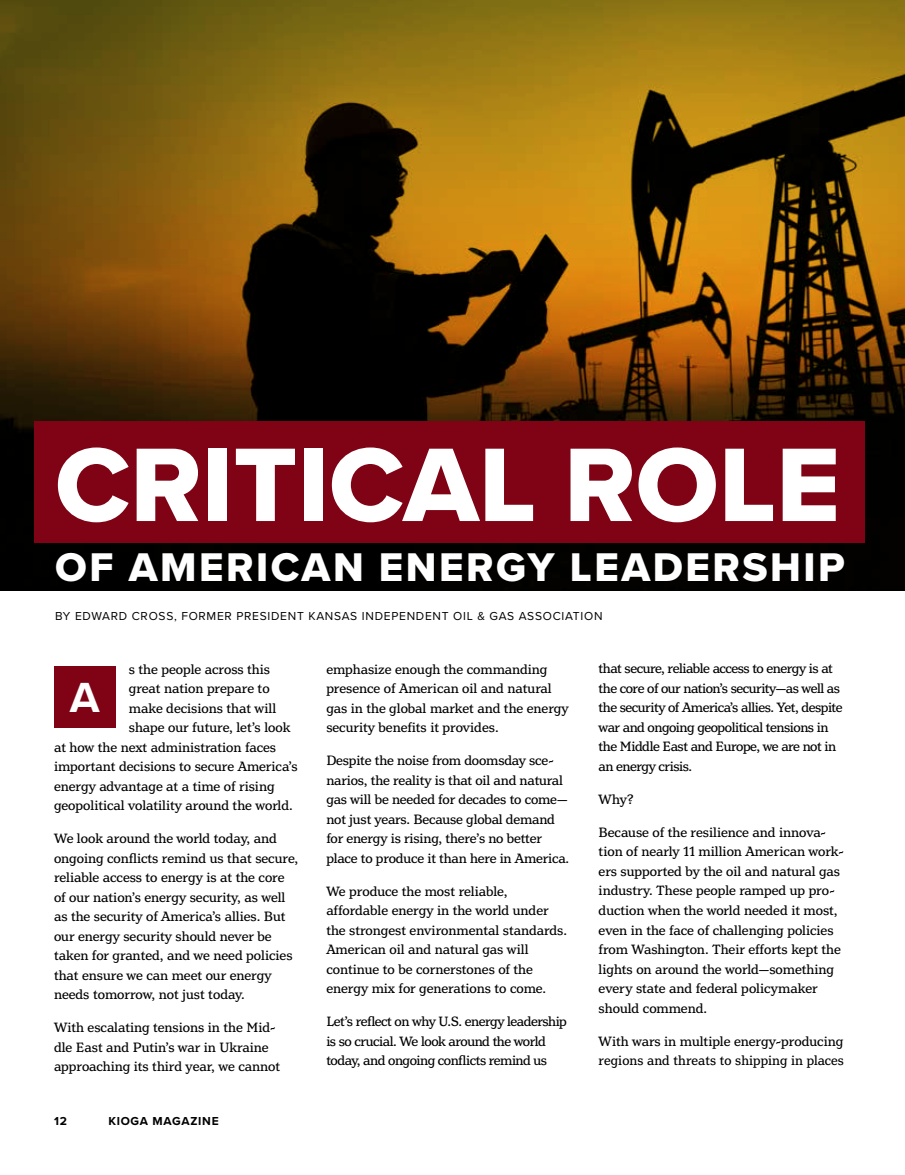
<style>
.page{position:relative;width:905px;height:1175px;background:#fff}
.page>*{position:absolute;margin:0;border:0;box-sizing:border-box;transform-origin:0 0}
.t1{font:108.45px "Proxima Nova Extrabld";color:#fff}
.t2{font:700 43.65px "Proxima Nova";color:#fff}
.t3{font:41.55px "Proxima Nova Extrabld";letter-spacing:.06em;color:#fff}
.t4{font:14.25px/19.5px "Henriette";color:#000}
.t5{font:14.25px/19.5px "Henriette";letter-spacing:-.03em;color:#000}
.t6{font:12px "Proxima Nova";letter-spacing:.06em;color:#000}
.t7{font:700 12px "Proxima Nova";letter-spacing:.06em;color:#000}
</style>
<div class="page">
<img style="left:0;top:0;width:904px;height:590px">
<div style="left:35px;top:421px;width:830px;height:121px;background:#800315"></div>
<div style="left:54px;top:666px;width:61px;height:61px;background:#800315"></div>
<h1 class="t1" style="left:55px;top:404px;width:786px">CRITICAL ROLE</h1>
<h3 class="t3" style="left:55px;top:536px;width:791px">OF AMERICAN ENERGY LEADERSHIP</h3>
<p class="t6" style="left:55px;top:607px;width:549px">BY EDWARD CROSS, FORMER PRESIDENT KANSAS INDEPENDENT OIL &amp; GAS ASSOCIATION</p>
<p class="t4" style="left:129px;top:659px;width:143px">s the people across this</p>
<p class="t4" style="left:129px;top:679px;width:142px">great nation prepare to</p>
<p class="t4" style="left:129px;top:698px;width:149px">make decisions that will</p>
<p class="t4" style="left:129px;top:718px;width:163px">shape our future, let’s look</p>
<p class="t4" style="left:54px;top:737px;width:223px">at how the next administration faces</p>
<p class="t4" style="left:54px;top:757px;width:245px">important decisions to secure America’s</p>
<p class="t4" style="left:54px;top:776px;width:222px">energy advantage at a time of rising</p>
<p class="t4" style="left:54px;top:796px;width:240px">geopolitical volatility around the world.</p>
<p class="t4" style="left:54px;top:829px;width:246px">We look around the world today, and ongoing conflicts remind us that secure, reliable access to energy is at the core of our nation’s energy security, as well as the security of America’s allies. But our energy security should never be taken for granted, and we need policies that ensure we can meet our energy needs tomorrow, not just today.</p>
<p class="t4" style="left:54px;top:1017px;width:227px">With escalating tensions in the Mid&shy;dle East and Putin’s war in Ukraine approaching its third year, we cannot</p>
<h2 class="t2" style="left:70px;top:664px;width:31px">A</h2>
<p class="t7" style="left:54px;top:1112px;width:14px">12</p>
<p class="t7" style="left:108px;top:1112px;width:112px">KIOGA MAGAZINE</p>
<p class="t4" style="left:326px;top:659px;width:244px">emphasize enough the commanding presence of American oil and natural gas in the global market and the energy security benefits it provides.</p>
<p class="t4" style="left:326px;top:750px;width:244px">Despite the noise from doomsday sce&shy;narios, the reality is that oil and natural gas will be needed for decades to come— not just years. Because global demand for energy is rising, there’s no better place to produce it than here in America.</p>
<p class="t4" style="left:326px;top:881px;width:242px">We produce the most reliable, affordable energy in the world under the strongest environmental standards.<br>American oil and natural gas will continue to be cornerstones of the energy mix for generations to come.</p>
<p class="t5" style="left:326px;top:1011px;width:242px">Let’s reflect on why U.S. energy leadership is so crucial. We look around the world today, and ongoing conflicts remind us</p>
<p class="t5" style="left:598px;top:659px;width:245px">that secure, reliable access to energy is at the core of our nation’s security—as well as the security of America’s allies. Yet, despite war and ongoing geopolitical tensions in the Middle East and Europe, we are not in an energy crisis.</p>
<p class="t4" style="left:598px;top:789px;width:36px">Why?</p>
<p class="t4" style="left:598px;top:822px;width:247px">Because of the resilience and innova&shy;tion of nearly 11 million American work&shy;ers supported by the oil and natural gas industry. These people ramped up pro&shy;duction when the world needed it most, even in the face of challenging policies from Washington. Their efforts kept the lights on around the world—something every state and federal policymaker should commend.</p>
<p class="t4" style="left:598px;top:1031px;width:247px">With wars in multiple energy-producing regions and threats to shipping in places</p>
</div>
